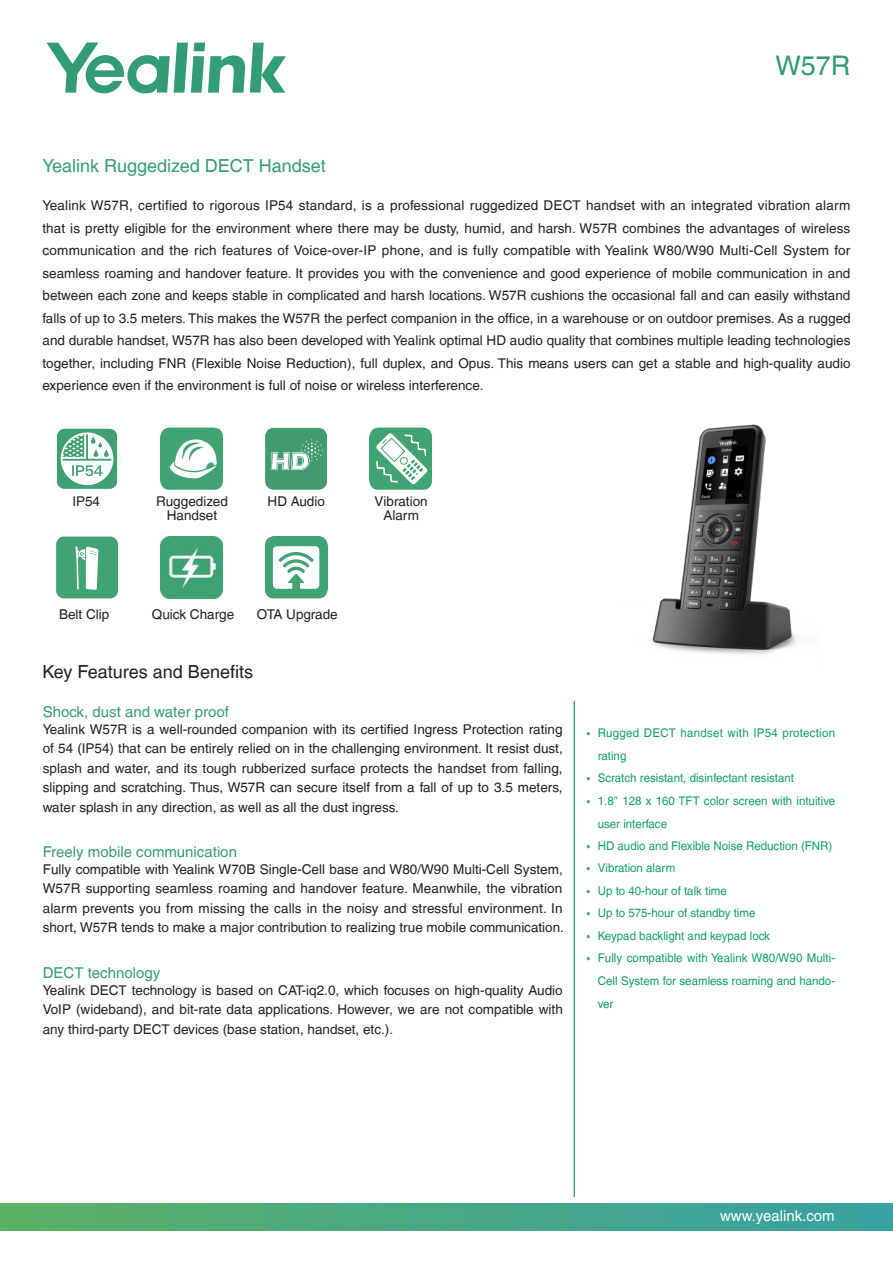
<style>
.page{position:relative;width:893px;height:1263px;background:#fff}
.page>*{position:absolute;margin:0;border:0;box-sizing:border-box;transform-origin:0 0}
.t1{font:27px "Helvetica LT";color:#339d74}
.t2{font:18px "Helvetica LT";color:#339d74}
.t3{font:18px "Helvetica LT";color:#231f20}
.t4{font:15px "Helvetica LT";color:#339d74}
.t5{font:15px "Helvetica LT";color:#fff}
.t6{font:13.5px/19.5px "Helvetica LT";color:#231f20;text-align:justify}
.t7{font:12px/22.8px "Helvetica LT";color:#109f6f;scale:.96 1}
.t8{font:12px/23.2px "Helvetica LT";letter-spacing:.02em;color:#109f6f;scale:.96 1}
.s1{font-family:"Microsoft Phags Pa";font-size:13.5px;color:#529984}
</style>
<div class="page">
<svg style="left:46px;top:43px;width:240px;height:50px"></svg>
<div style="left:0;top:1203px;width:893px;height:27px;background:linear-gradient(to right,#5ab065,#38a2a2)"></div>
<hr style="left:574px;top:701px;width:1px;height:496px;background:#007852">
<img style="left:651px;top:424px;width:146px;height:231px">
<div style="left:265px;top:428px;width:62px;height:62px;background:#429b6f;border-radius:8px"></div>
<svg style="left:271px;top:439px;width:52px;height:31px"></svg>
<img style="left:161px;top:536px;width:62px;height:62px">
<svg style="left:161px;top:428px;width:62px;height:62px"></svg>
<svg style="left:370px;top:428px;width:62px;height:62px"></svg>
<svg style="left:56px;top:536px;width:62px;height:62px;background:#63b28b"></svg>
<svg style="left:265px;top:536px;width:62px;height:62px"></svg>
<svg style="left:57px;top:429px;width:60px;height:60px"></svg>
<h1 class="t1" style="left:775px;top:55px;width:77px">W57R</h1>
<h2 class="t2" style="left:43px;top:158px;width:285px">Yealink Ruggedized DECT Handset</h2>
<p class="t6" style="left:43px;top:196px;width:810px;line-height:22.5px">Yealink W57R, certified to rigorous IP54 standard, is a professional ruggedized DECT handset with an integrated vibration alarm that is pretty eligible for the environment where there may be dusty, humid, and harsh. W57R combines the advantages of wireless communication and the rich features of Voice-over-IP phone, and is fully compatible with Yealink W80/W90 Multi-Cell System for seamless roaming and handover feature. It provides you with the convenience and good experience of mobile communication in and between each zone and keeps stable in complicated and harsh locations. W57R cushions the occasional fall and can easily withstand falls of up to 3.5 meters. This makes the W57R the perfect companion in the office, in a warehouse or on outdoor premises. As a rugged and durable handset, W57R has also been developed with Yealink optimal HD audio quality that combines multiple leading technologies together, including FNR (Flexible Noise Reduction), full duplex, and Opus. This means users can get a stable and high-quality audio experience even if the environment is full of noise or wireless interference.</p>
<p class="t6" style="left:72px;top:493px;width:29px">IP54</p>
<p class="t6" style="left:156px;top:496px;width:73px;line-height:13.6px;text-align:center">Ruggedized<br>Handset</p>
<p class="t6" style="left:268px;top:492px;width:59px">HD Audio</p>
<p class="t6" style="left:375px;top:496px;width:55px;line-height:13.6px;text-align:center">Vibration<br>Alarm</p>
<p class="t6" style="left:59px;top:605px;width:52px">Belt Clip</p>
<p class="t6" style="left:152px;top:605px;width:84px">Quick Charge</p>
<p class="t6" style="left:257px;top:604px;width:82px">OTA Upgrade</p>
<h2 class="t3" style="left:43px;top:661px;width:212px">Key Features and Benefits</h2>
<p class="t4" style="left:43px;top:706px;width:188px">Shock, dust and water proof</p>
<p class="t6" style="left:43px;top:719px;width:521px">Yealink W57R is a well-rounded companion with its certified Ingress Protection rating of 54 (IP54) that can be entirely relied on in the challenging environment. It resist dust, splash and water, and its tough rubberized surface protects the handset from falling, slipping and scratching. Thus, W57R can secure itself from a fall of up to 3.5 meters, water splash in any direction, as well as all the dust ingress.</p>
<p class="t4" style="left:43px;top:846px;width:196px">Freely mobile communication</p>
<p class="t6" style="left:43px;top:861px;width:523px">Fully compatible with Yealink W70B Single-Cell base and W80/W90 Multi-Cell System, W57R supporting seamless roaming and handover feature. Meanwhile, the vibration alarm prevents you from missing the calls in the noisy and stressful environment. In short, W57R tends to make a major contribution to realizing true mobile communication.</p>
<p class="t4" style="left:43px;top:967px;width:119px">DECT technology</p>
<p class="t6" style="left:43px;top:980px;width:522px">Yealink DECT technology is based on CAT-iq2.0, which focuses on high-quality Audio VoIP (wideband), and bit-rate data applications. However, we are not compatible with any third-party DECT devices (base station, handset, etc.).</p>
<p class="t8" style="left:598px;top:722px;width:249px;text-indent:-12px"><span class="s1">•</span> Rugged DECT handset with IP54 protection rating</p>
<p class="t7" style="left:586px;top:768px;width:219px"><span class="s1">•</span> Scratch resistant, disinfectant resistant</p>
<p class="t7" style="left:598px;top:789px;width:249px;line-height:23.2px;text-indent:-12px"><span class="s1">•</span> 1.8'' 128 x 160 TFT color screen with intuitive user interface</p>
<p class="t7" style="left:586px;top:835px;width:258px"><span class="s1">•</span> HD audio and Flexible Noise Reduction (FNR)</p>
<p class="t7" style="left:586px;top:858px;width:95px"><span class="s1">•</span> Vibration alarm</p>
<p class="t7" style="left:586px;top:880px;width:148px"><span class="s1">•</span> Up to 40-hour of talk time</p>
<p class="t7" style="left:586px;top:903px;width:178px"><span class="s1">•</span> Up to 575-hour of standby time</p>
<p class="t7" style="left:586px;top:925px;width:193px"><span class="s1">•</span> Keypad backlight and keypad lock</p>
<p class="t7" style="left:598px;top:948px;width:249px;text-align:justify;text-indent:-12px"><span class="s1">•</span> Fully compatible with Yealink W80/W90 Multi-Cell System for seamless roaming and hando&shy;ver</p>
<p class="t5" style="left:720px;top:1210px;width:116px">www.yealink.com</p>
</div>
